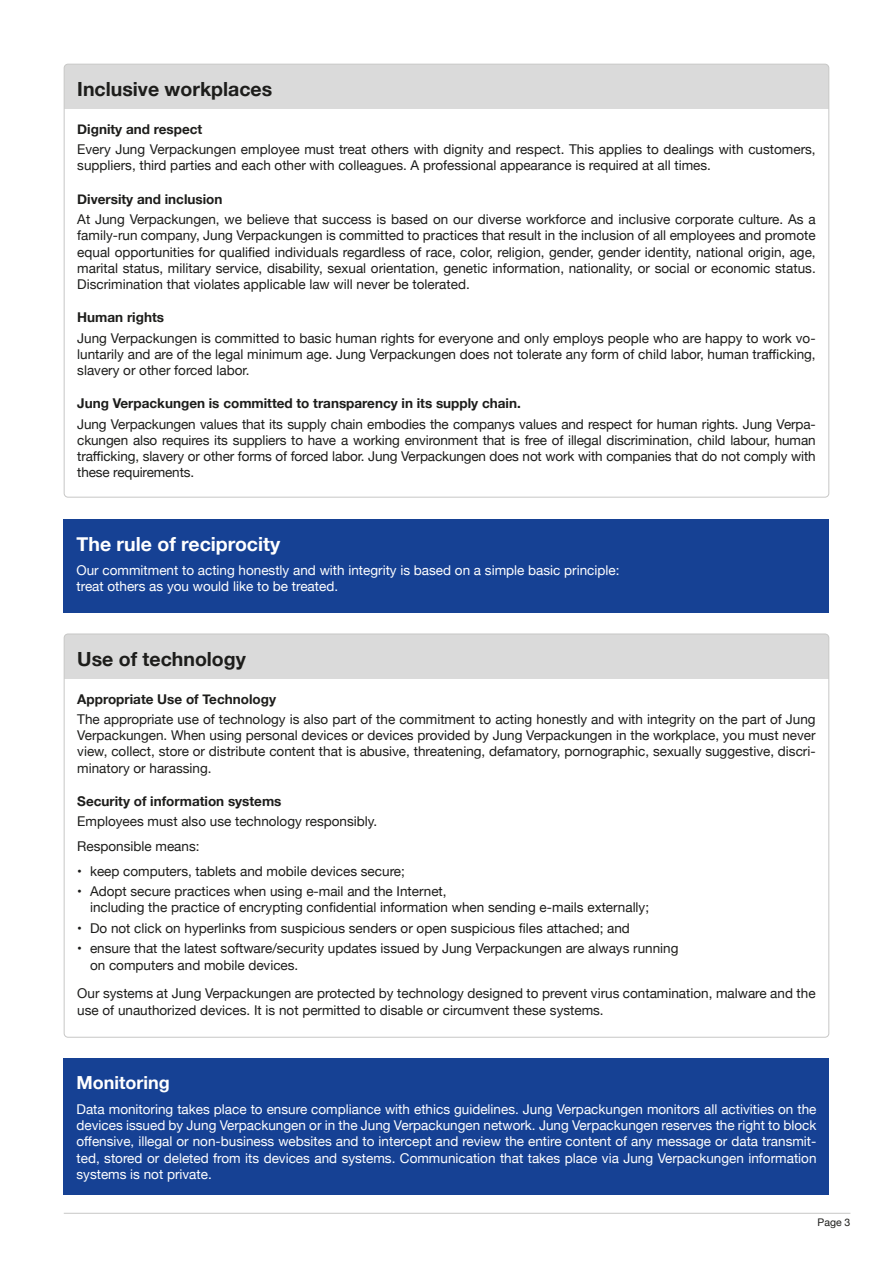
<style>
.page{position:relative;width:893px;height:1263px;background:#fff}
.page>*{position:absolute;margin:0;border:0;box-sizing:border-box;transform-origin:0 0}
.t1{font:700 19.5px "Helvetica Neue";color:#1d1d1b}
.t2{font:700 19.5px "Helvetica Neue";color:#fff}
.t3{font:700 18px "Helvetica Neue";color:#fff}
.t4{font:13.5px/16.2px "Helvetica Neue";color:#1d1d1b}
.t5{font:13.5px/16.2px "Helvetica Neue";color:#fff}
.t6{font:700 13.5px "Helvetica Neue";color:#1d1d1b}
.t7{font:10.5px "Helvetica Neue";color:#1d1d1b}
</style>
<div class="page">
<hr style="left:64px;top:1213px;width:786px;height:1px;background:#c7c7c6">
<div style="left:64px;top:64px;width:765px;height:45px;background:#dadada"></div>
<div style="left:64px;top:519px;width:765px;height:93px;background:#164194"></div>
<div style="left:64px;top:634px;width:765px;height:45px;background:#dadada"></div>
<div style="left:64px;top:1059px;width:765px;height:136px;background:#164194"></div>
<h1 class="t1" style="left:77px;top:74px;width:196px">Inclusive workplaces</h1>
<p class="t6" style="left:77px;top:118px;width:126px">Dignity and respect</p>
<p class="t4" style="left:77px;top:142px;width:740px">Every Jung Verpackungen employee must treat others with dignity and respect. This applies to dealings with customers, suppliers, third parties and each other with colleagues. A professional appearance is required at all times.</p>
<p class="t6" style="left:77px;top:188px;width:147px">Diversity and inclusion</p>
<p class="t4" style="left:77px;top:212px;width:740px;text-align:justify">At Jung Verpackungen, we believe that success is based on our diverse workforce and inclusive corporate culture. As a family-run company, Jung Verpackungen is committed to practices that result in the inclusion of all employees and promote equal opportunities for qualified individuals regardless of race, color, religion, gender, gender identity, national origin, age, marital status, military service, disability, sexual orientation, genetic information, nationality, or social or economic status.<br>Discrimination that violates applicable law will never be tolerated.</p>
<p class="t6" style="left:77px;top:307px;width:88px">Human rights</p>
<p class="t4" style="left:77px;top:330px;width:740px;text-align:justify">Jung Verpackungen is committed to basic human rights for everyone and only employs people who are happy to work vo&shy;luntarily and are of the legal minimum age. Jung Verpackungen does not tolerate any form of child labor, human trafficking, slavery or other forced labor.</p>
<p class="t6" style="left:77px;top:393px;width:445px">Jung Verpackungen is committed to transparency in its supply chain.</p>
<p class="t4" style="left:77px;top:416px;width:740px;text-align:justify">Jung Verpackungen values that its supply chain embodies the companys values and respect for human rights. Jung Verpa&shy;ckungen also requires its suppliers to have a working environment that is free of illegal discrimination, child labour, human trafficking, slavery or other forms of forced labor. Jung Verpackungen does not work with companies that do not comply with these requirements.</p>
<h1 class="t2" style="left:77px;top:528px;width:205px">The rule of reciprocity</h1>
<p class="t5" style="left:77px;top:563px;width:544px">Our commitment to acting honestly and with integrity is based on a simple basic principle: treat others as you would like to be treated.</p>
<h1 class="t1" style="left:77px;top:644px;width:170px">Use of technology</h1>
<p class="t6" style="left:77px;top:688px;width:200px">Appropriate Use of Technology</p>
<p class="t4" style="left:77px;top:712px;width:740px;text-align:justify">The appropriate use of technology is also part of the commitment to acting honestly and with integrity on the part of Jung Verpackungen. When using personal devices or devices provided by Jung Verpackungen in the workplace, you must never view, collect, store or distribute content that is abusive, threatening, defamatory, pornographic, sexually suggestive, discri&shy;minatory or harassing.</p>
<p class="t6" style="left:77px;top:790px;width:206px">Security of information systems</p>
<p class="t4" style="left:77px;top:810px;width:302px;line-height:24.8px">Employees must also use technology responsibly.<br>Responsible means:</p>
<p class="t4" style="left:77px;top:864px;width:329px">• keep computers, tablets and mobile devices secure;</p>
<p class="t4" style="left:90px;top:884px;width:561px;text-indent:-13px">• Adopt secure practices when using e-mail and the Internet,<br>including the practice of encrypting confidential information when sending e-mails externally;</p>
<p class="t4" style="left:77px;top:921px;width:554px">• Do not click on hyperlinks from suspicious senders or open suspicious files attached; and</p>
<p class="t4" style="left:90px;top:941px;width:590px;text-indent:-13px">• ensure that the latest software/security updates issued by Jung Verpackungen are always running on computers and mobile devices.</p>
<p class="t4" style="left:77px;top:986px;width:740px">Our systems at Jung Verpackungen are protected by technology designed to prevent virus contamination, malware and the use of unauthorized devices. It is not permitted to disable or circumvent these systems.</p>
<h2 class="t3" style="left:77px;top:1069px;width:95px">Monitoring</h2>
<p class="t5" style="left:77px;top:1102px;width:741px;text-align:justify">Data monitoring takes place to ensure compliance with ethics guidelines. Jung Verpackungen monitors all activities on the devices issued by Jung Verpackungen or in the Jung Verpackungen network. Jung Verpackungen reserves the right to block offensive, illegal or non-business websites and to intercept and review the entire content of any message or data transmit&shy;ted, stored or deleted from its devices and systems. Communication that takes place via Jung Verpackungen information systems is not private.</p>
<p class="t7" style="left:818px;top:1215px;width:34px">Page 3</p>
</div>
